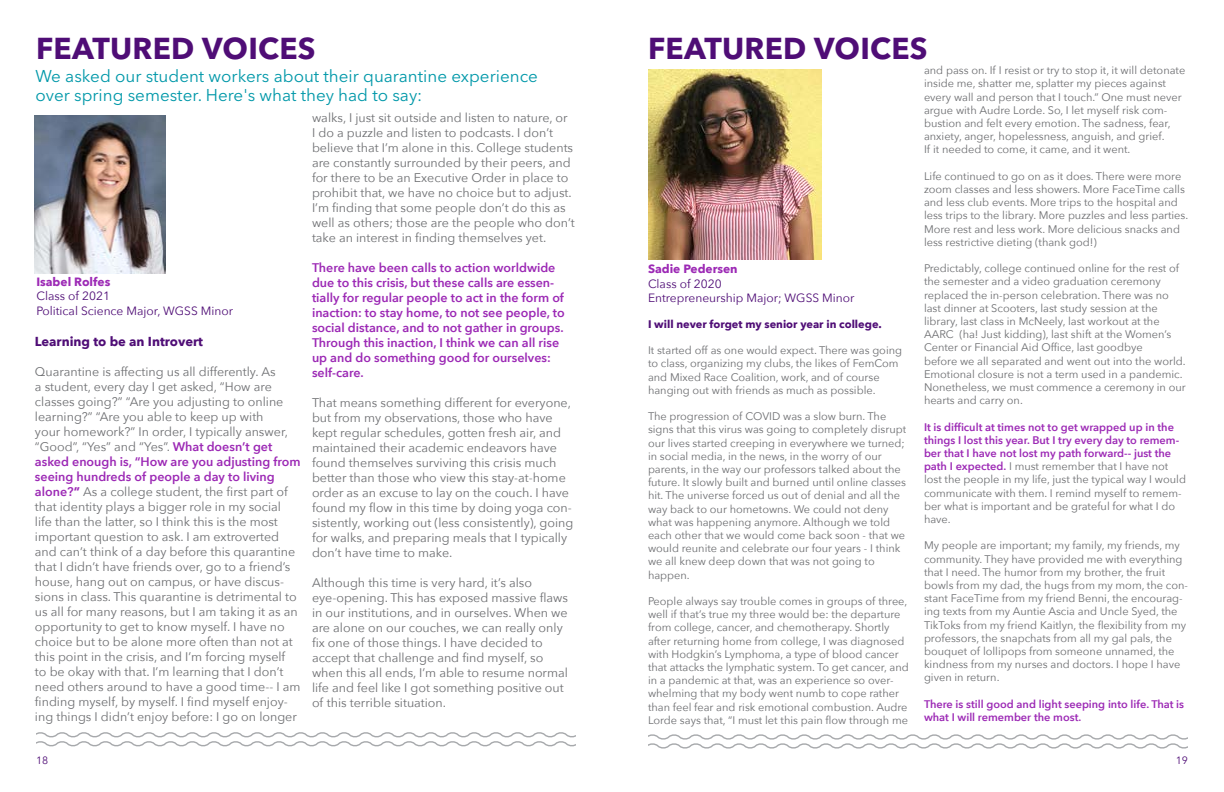
<style>
.page{position:relative;width:1224px;height:792px;background:#fff}
.page>*{position:absolute;margin:0;border:0;box-sizing:border-box;transform-origin:0 0}
.t1{font:700 30px "Avenir Next LT Pro";letter-spacing:.01em;color:#4f0d76}
.t2{font:17px/19px "Avenir Next LT Pro";color:#0098a9}
.t3{font:700 13px "Avenir Next";color:#4f0d76}
.t4{font:12.5px/15px "Avenir Next";color:#6d6e71}
.t5{font:600 12.5px/15px "Avenir Next";color:#9c29b5}
.t6{font:12px/14.4px "Avenir Next";color:#4f0d76}
.t7{font:700 12px "Avenir Next";color:#9c29b5}
.t8{font:11px/13.2px "Avenir Next";color:#6d6e71}
.t9{font:600 11px/13.2px "Avenir Next";color:#9c29b5}
.t10{font:700 11px "Avenir Next";color:#4f0d76}
.t11{font:10.5px "Avenir Next LT Pro";color:#4f0d76}
.s1{font-weight:600;color:#9c29b5}
.s2{font-weight:700;color:#9c29b5}
</style>
<div class="page">
<svg style="left:648px;top:734px;width:540px;height:15px"></svg>
<img style="left:648px;top:69px;width:173px;height:191px">
<svg style="left:36px;top:732px;width:540px;height:15px"></svg>
<img style="left:35px;top:115px;width:130px;height:159px">
<h1 class="t1" style="left:36px;top:30px;width:281px">FEATURED VOICES</h1>
<h2 class="t2" style="left:35px;top:67px;width:504px">We asked our student workers about their quarantine experience over spring semester. Here's what they had to say:</h2>
<p class="t7" style="left:36px;top:271px;width:76px">Isabel Rolfes</p>
<p class="t6" style="left:36px;top:288px;width:198px">Class of 2021<br>Political Science Major, WGSS Minor</p>
<p class="t3" style="left:35px;top:330px;width:169px">Learning to be an Introvert</p>
<p class="t4" style="left:35px;top:363px;width:267px">Quarantine is affecting us all differently. As<br>a student, every day I get asked, “How are classes going?” “Are you adjusting to online learning?” “Are you able to keep up with<br>your homework?” In order, I typically answer, “Good”, “Yes” and “Yes”. <span class="s1">What doesn’t get asked enough is, “How are you adjusting from seeing hundreds of people a day to living alone?</span><span class="s2">”</span> As a college student, the first part of that identity plays a bigger role in my social life than the latter, so I think this is the most important question to ask. I am extroverted and can’t think of a day before this quarantine that I didn’t have friends over, go to a friend’s house, hang out on campus, or have discus&shy;sions in class. This quarantine is detrimental to us all for many reasons, but I am taking it as an opportunity to get to know myself. I have no choice but to be alone more often than not at this point in the crisis, and I’m forcing myself<br>to be okay with that. I’m learning that I don’t need others around to have a good time-- I am finding myself, by myself. I find myself enjoy&shy;ing things I didn’t enjoy before: I go on longer</p>
<p class="t4" style="left:312px;top:110px;width:264px">walks, I just sit outside and listen to nature, or<br>I do a puzzle and listen to podcasts. I don’t believe that I’m alone in this. College students are constantly surrounded by their peers, and for there to be an Executive Order in place to prohibit that, we have no choice but to adjust.<br>I’m finding that some people don’t do this as well as others; those are the people who don’t take an interest in finding themselves yet.</p>
<p class="t5" style="left:312px;top:260px;width:254px">There have been calls to action worldwide due to this crisis, but these calls are essen&shy;tially for regular people to act in the form of inaction: to stay home, to not see people, to social distance, and to not gather in groups.<br>Through this inaction, I think we can all rise up and do something good for ourselves: self-care.</p>
<p class="t4" style="left:312px;top:395px;width:263px">That means something different for everyone, but from my observations, those who have kept regular schedules, gotten fresh air, and maintained their academic endeavors have found themselves surviving this crisis much better than those who view this stay-at-home order as an excuse to lay on the couch. I have found my flow in this time by doing yoga con&shy;sistently, working out (less consistently), going for walks, and preparing meals that I typically don’t have time to make.</p>
<p class="t4" style="left:312px;top:575px;width:258px">Although this time is very hard, it’s also eye-opening. This has exposed massive flaws in our institutions, and in ourselves. When we are alone on our couches, we can really only fix one of those things. I have decided to accept that challenge and find myself, so when this all ends, I’m able to resume normal life and feel like I got something positive out of this terrible situation.</p>
<p class="t11" style="left:36px;top:754px;width:14px">18</p>
<h1 class="t1" style="left:648px;top:30px;width:281px">FEATURED VOICES</h1>
<p class="t7" style="left:648px;top:259px;width:91px">Sadie Pedersen</p>
<p class="t6" style="left:648px;top:276px;width:208px">Class of 2020<br>Entrepreneurship Major; WGSS Minor</p>
<p class="t10" style="left:648px;top:314px;width:235px">I will never forget my senior year in college.</p>
<p class="t8" style="left:648px;top:343px;width:256px">It started off as one would expect. There was going to class, organizing my clubs, the likes of FemCom and Mixed Race Coalition, work, and of course hanging out with friends as much as possible.</p>
<p class="t8" style="left:648px;top:409px;width:260px">The progression of COVID was a slow burn. The signs that this virus was going to completely disrupt our lives started creeping in everywhere we turned; in social media, in the news, in the worry of our parents, in the way our professors talked about the future. It slowly built and burned until online classes hit. The universe forced us out of denial and all the way back to our hometowns. We could not deny what was happening anymore. Although we told each other that we would come back soon - that we would reunite and celebrate our four years - I think we all knew deep down that was not going to happen.</p>
<p class="t8" style="left:648px;top:594px;width:262px">People always say trouble comes in groups of three, well if that’s true my three would be: the departure from college, cancer, and chemotherapy. Shortly after returning home from college, I was diagnosed with Hodgkin’s Lymphoma, a type of blood cancer that attacks the lymphatic system. To get cancer, and in a pandemic at that, was an experience so over&shy;whelming that my body went numb to cope rather than feel fear and risk emotional combustion. Audre Lorde says that, “I must let this pain flow through me</p>
<p class="t8" style="left:924px;top:63px;width:263px">and pass on. If I resist or try to stop it, it will detonate inside me, shatter me, splatter my pieces against every wall and person that I touch.” One must never argue with Audre Lorde. So, I let myself risk com&shy;bustion and felt every emotion. The sadness, fear, anxiety, anger, hopelessness, anguish, and grief.<br>If it needed to come, it came, and it went.</p>
<p class="t8" style="left:924px;top:169px;width:266px">Life continued to go on as it does. There were more zoom classes and less showers. More FaceTime calls and less club events. More trips to the hospital and less trips to the library. More puzzles and less parties.<br>More rest and less work. More delicious snacks and less restrictive dieting (thank god!)</p>
<p class="t8" style="left:924px;top:261px;width:263px">Predictably, college continued online for the rest of the semester and a video graduation ceremony replaced the in-person celebration. There was no last dinner at Scooters, last study session at the library, last class in McNeely, last workout at the AARC (ha! Just kidding), last shift at the Women’s Center or Financial Aid Office, last goodbye<br>before we all separated and went out into the world.<br>Emotional closure is not a term used in a pandemic.<br>Nonetheless, we must commence a ceremony in our hearts and carry on.</p>
<p class="t8" style="left:924px;top:420px;width:264px"><span class="s1">It is difficult at times not to get wrapped up in the things I lost this year. But I try every day to remem&shy;ber that I have not lost my path forward-- just the path I expected.</span> I must remember that I have not lost the people in my life, just the typical way I would communicate with them. I remind myself to remem&shy;ber what is important and be grateful for what I do have.</p>
<p class="t8" style="left:924px;top:538px;width:266px">My people are important; my family, my friends, my community. They have provided me with everything that I need. The humor from my brother, the fruit bowls from my dad, the hugs from my mom, the con&shy;stant FaceTime from my friend Benni, the encourag&shy;ing texts from my Auntie Ascia and Uncle Syed, the TikToks from my friend Kaitlyn, the flexibility from my professors, the snapchats from all my gal pals, the bouquet of lollipops from someone unnamed, the kindness from my nurses and doctors. I hope I have given in return.</p>
<p class="t9" style="left:924px;top:697px;width:262px">There is still good and light seeping into life. That is what I will remember the most.</p>
<p class="t11" style="left:1176px;top:754px;width:14px">19</p>
</div>
